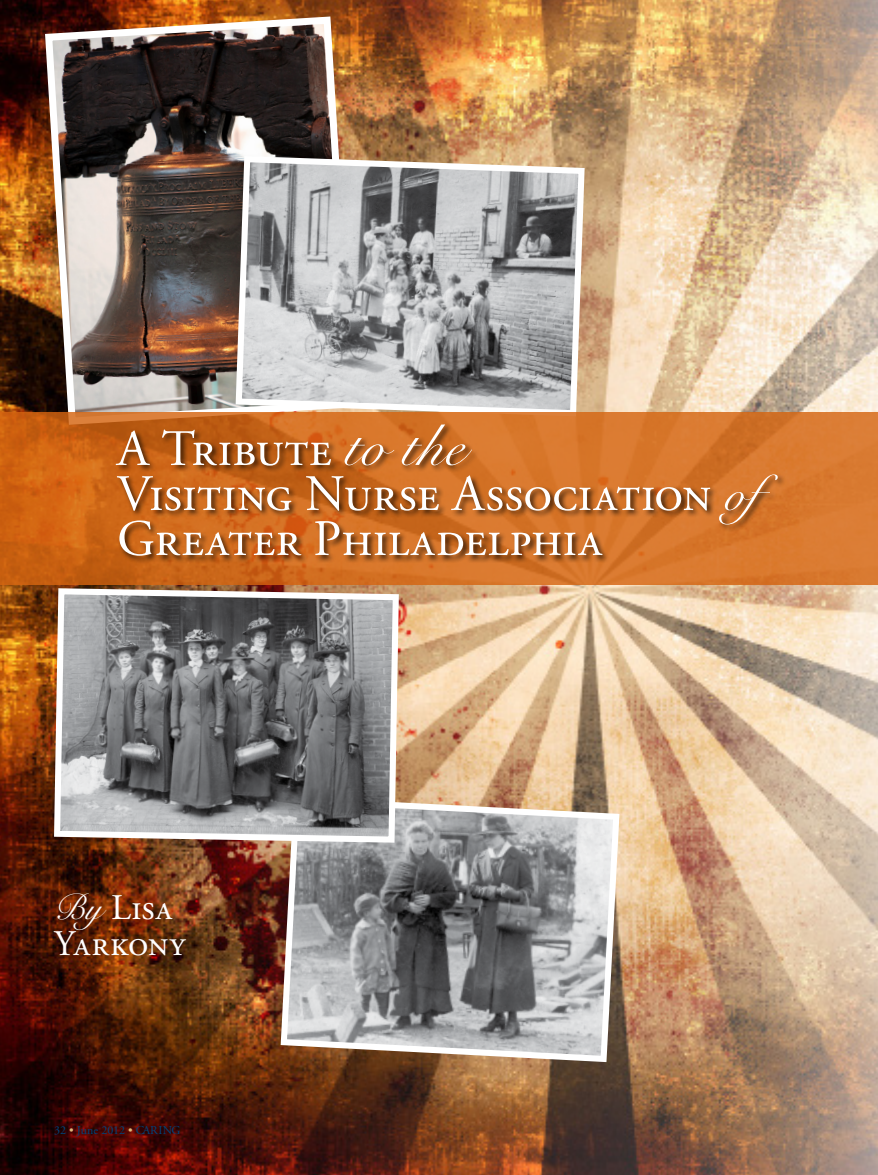
<style>
.page{position:relative;width:878px;height:1175px;background:#fff}
.page>*{position:absolute;margin:0;border:0;box-sizing:border-box;transform-origin:0 0}
.t1{font:51px/45px "Adobe Garamond Pro";letter-spacing:.005em;color:#fff}
.t2{font:36px/36px "Adobe Garamond Pro";letter-spacing:.01em;color:#fff}
.t3{font:12px "Adobe Garamond Pro";letter-spacing:-.015em;color:#00447c}
.s1{font-family:"Snell Roundhand LT Std Scr";font-size:58.5px}
.s2{font-family:"Snell Roundhand LT Std Scr"}
.s3{color:#ddbc7e}
</style>
<div class="page">
<img style="left:0;top:0;width:878px;height:1174px">
<img style="left:41px;top:13px;width:317px;height:399px">
<svg style="left:232px;top:153px;width:355px;height:259px;background:#abaaa9"></svg>
<svg style="left:277px;top:793px;width:345px;height:272px;background:#989491"></svg>
<svg style="left:51px;top:585px;width:351px;height:260px;background:#858382"></svg>
<svg style="left:0;top:412px;width:878px;height:173px;background:#d36f23"></svg>
<div style="left:115px;top:422px;width:670px;height:141px;background:#000;opacity:.75"></div>
<p class="t1" style="left:117px;top:428px;width:691px">A Tribute <span class="s1">to the<br></span>Visiting Nurse Association <span class="s2">of<br></span>Greater Philadelphia</p>
<p class="t2" style="left:54px;top:890px;width:133px"><span class="s2">By</span> Lisa<br>Yarkony</p>
<p class="t3" style="left:54px;top:1123px;width:127px">32 <span class="s3">•</span> June 2012 <span class="s3">•</span> CARING</p>
</div>
